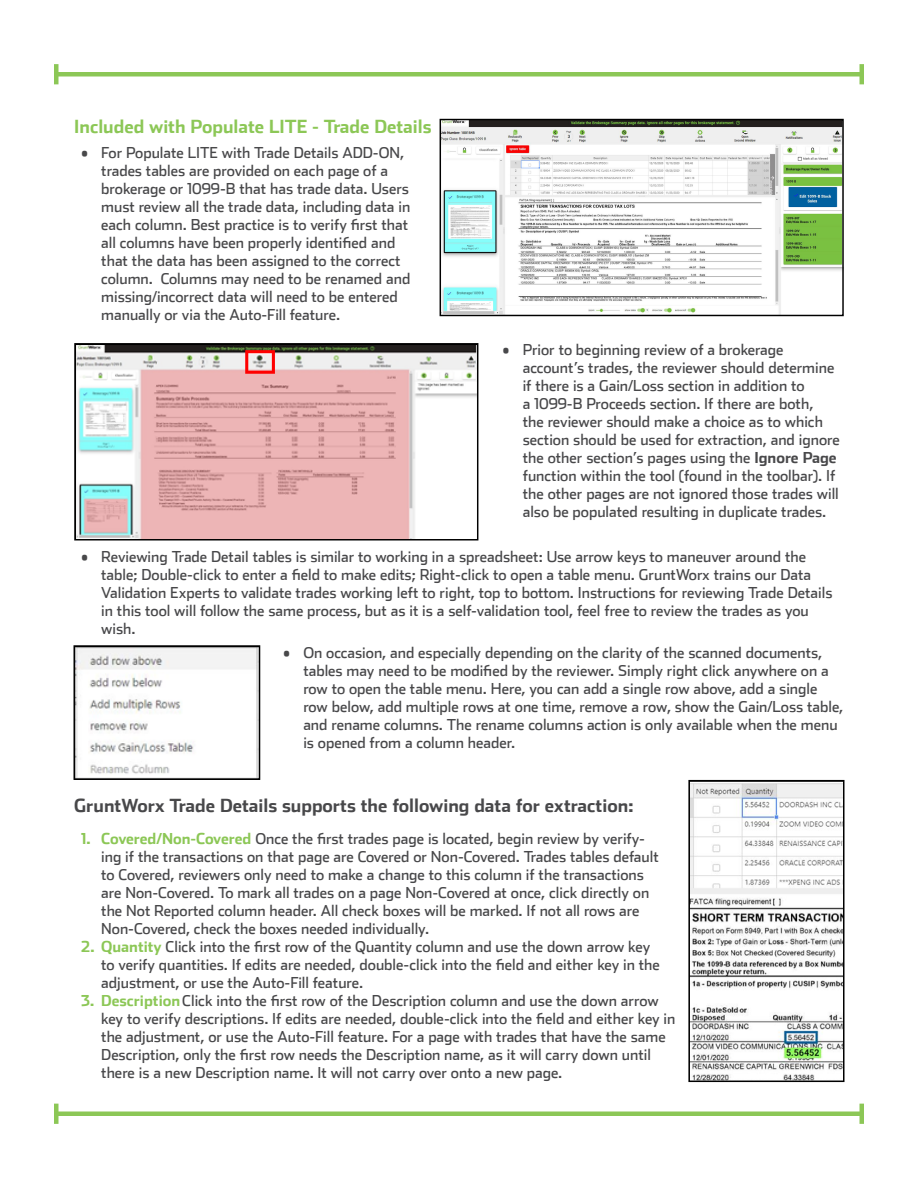
<style>
.page{position:relative;width:918px;height:1188px;background:#fff}
.page>*{position:absolute;margin:0;border:0;box-sizing:border-box;transform-origin:0 0}
.t1{font:700 18px "Stainless";color:#48484a}
.t2{font:700 18px "Stainless";color:#8cc756}
.Bullets{font:15px/18px "Stainless";color:#48484a}
.s1{font-weight:700}
.s2{font-weight:700;color:#8cc756}
</style>
<div class="page">
<hr style="left:56px;top:1112px;width:806px;height:4px;background:#8cc756">
<hr style="left:54px;top:1104px;width:4px;height:20px;background:#8cc756">
<hr style="left:860px;top:1104px;width:4px;height:20px;background:#8cc756">
<hr style="left:56px;top:72px;width:806px;height:4px;background:#8cc756">
<hr style="left:54px;top:64px;width:4px;height:20px;background:#8cc756">
<hr style="left:860px;top:64px;width:4px;height:20px;background:#8cc756">
<img style="left:76px;top:345px;width:400px;height:194px">
<div style="left:74px;top:343px;width:404px;height:198px;border:1px solid #000"></div>
<img style="left:77px;top:648px;width:180px;height:129px">
<div style="left:74px;top:645px;width:186px;height:135px;border:2px solid #000"></div>
<img style="left:442px;top:121px;width:400px;height:193px">
<div style="left:440px;top:119px;width:404px;height:197px;border:1px solid #000"></div>
<img style="left:691px;top:783px;width:150px;height:296px">
<div style="left:688px;top:780px;width:156px;height:302px;border:2px solid #000"></div>
<h4 class="t2" style="left:74px;top:115px;width:359px">Included with Populate LITE - Trade Details</h4>
<p class="Bullets" style="left:101px;top:143px;width:311px;text-indent:-20px">• For Populate LITE with Trade Details ADD-ON, trades tables are provided on each page of a brokerage or 1099-B that has trade data. Users must review all the trade data, including data in each column. Best practice is to verify first that all columns have been properly identified and that the data has been assigned to the correct column. Columns may need to be renamed and missing/incorrect data will need to be entered manually or via the Auto-Fill feature.</p>
<p class="Bullets" style="left:523px;top:340px;width:319px;text-indent:-20px">• Prior to beginning review of a brokerage account’s trades, the reviewer should determine if there is a Gain/Loss section in addition to<br>a 1099-B Proceeds section. If there are both,<br>the reviewer should make a choice as to which section should be used for extraction, and ignore the other section’s pages using the <span class="s1">Ignore Page </span>function within the tool (found in the toolbar). If the other pages are not ignored those trades will also be populated resulting in duplicate trades.</p>
<p class="Bullets" style="left:101px;top:548px;width:733px;text-indent:-20px">• Reviewing Trade Detail tables is similar to working in a spreadsheet: Use arrow keys to maneuver around the table; Double-click to enter a field to make edits; Right-click to open a table menu. GruntWorx trains our Data Validation Experts to validate trades working left to right, top to bottom. Instructions for reviewing Trade Details in this tool will follow the same process, but as it is a self-validation tool, feel free to review the trades as you wish.</p>
<p class="Bullets" style="left:303px;top:643px;width:542px;text-indent:-20px">• On occasion, and especially depending on the clarity of the scanned documents, tables may need to be modified by the reviewer. Simply right click anywhere on a row to open the table menu. Here, you can add a single row above, add a single row below, add multiple rows at one time, remove a row, show the Gain/Loss table, and rename columns. The rename columns action is only available when the menu is opened from a column header.</p>
<h5 class="t1" style="left:74px;top:795px;width:561px">GruntWorx Trade Details supports the following data for extraction:</h5>
<h1 class="Bullets" style="left:101px;top:830px;width:559px;text-indent:-20px"><span class="s2">1. Covered/Non-Covered</span> Once the first trades page is located, begin review by verify&shy;ing if the transactions on that page are Covered or Non-Covered. Trades tables default to Covered, reviewers only need to make a change to this column if the transactions are Non-Covered. To mark all trades on a page Non-Covered at once, click directly on the Not Reported column header. All check boxes will be marked. If not all rows are Non-Covered, check the boxes needed individually.</h1>
<h1 class="Bullets" style="left:101px;top:938px;width:560px;text-indent:-20px"><span class="s2">2. Quantity</span> Click into the first row of the Quantity column and use the down arrow key to verify quantities. If edits are needed, double-click into the field and either key in the adjustment, or use the Auto-Fill feature.</h1>
<h1 class="Bullets" style="left:101px;top:992px;width:576px;text-indent:-20px"><span class="s2">3. Description</span>Click into the first row of the Description column and use the down arrow key to verify descriptions. If edits are needed, double-click into the field and either key in the adjustment, or use the Auto-Fill feature. For a page with trades that have the same Description, only the first row needs the Description name, as it will carry down until there is a new Description name. It will not carry over onto a new page.</h1>
</div>
